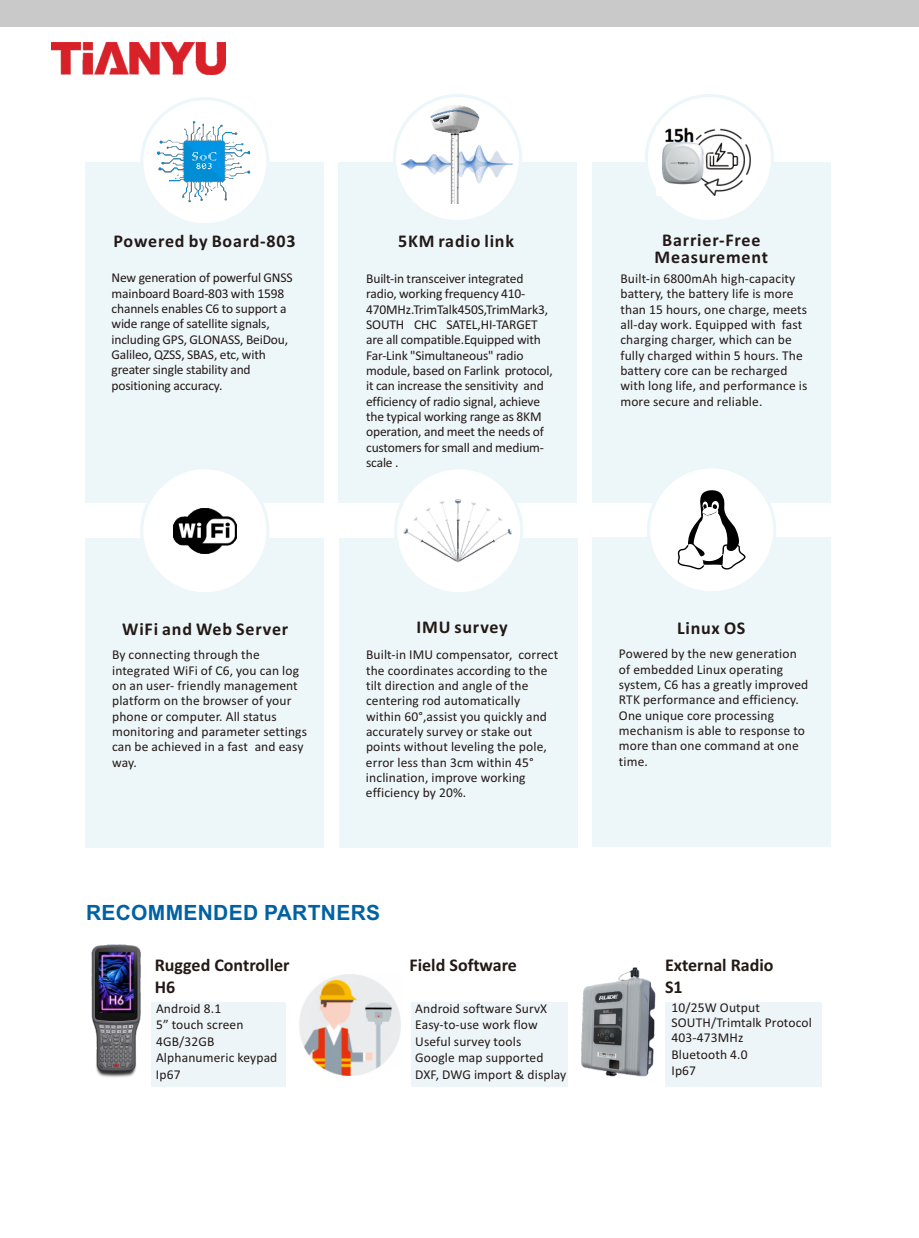
<style>
.page{position:relative;width:919px;height:1238px;background:#fff}
.page>*{position:absolute;margin:0;border:0;box-sizing:border-box;transform-origin:0 0}
.t1{font:700 21px "Arial";letter-spacing:.015em;color:#0062a2}
.t2{font:700 18px/16.2px "Calibri";letter-spacing:.045em;color:#231916;text-align:center}
.t3{font:700 18px/21.9px "Calibri";color:#231916}
.t4{font:13.5px/15.3px "Calibri";letter-spacing:.01em;color:#231916}
.t5{font:13.5px/15.3px "Calibri";letter-spacing:-.01em;color:#231916}
</style>
<div class="page">
<img style="left:299px;top:974px;width:101px;height:101px">
<div style="left:411px;top:1002px;width:156px;height:85px;background:#edf5f8"></div>
<div style="left:151px;top:1002px;width:134px;height:85px;background:#edf5f8"></div>
<div style="left:86px;top:537px;width:238px;height:310px;background:#edf6f9"></div>
<div style="left:338px;top:162px;width:238px;height:340px;background:#edf6f9"></div>
<div style="left:86px;top:162px;width:238px;height:340px;background:#edf6f9"></div>
<svg style="left:393px;top:94px;width:129px;height:126px"></svg>
<img style="left:395px;top:139px;width:123px;height:51px">
<img style="left:581px;top:967px;width:75px;height:110px">
<img style="left:91px;top:944px;width:49px;height:134px">
<svg style="left:140px;top:97px;width:129px;height:126px"></svg>
<img style="left:152px;top:109px;width:106px;height:106px">
<div style="left:592px;top:162px;width:238px;height:340px;background:#edf6f9"></div>
<svg style="left:645px;top:94px;width:129px;height:126px"></svg>
<div style="left:339px;top:537px;width:238px;height:310px;background:#edf6f9"></div>
<svg style="left:410px;top:469px;width:98px;height:123px"></svg>
<img style="left:389px;top:494px;width:139px;height:73px">
<div style="left:592px;top:537px;width:238px;height:309px;background:#edf6f9"></div>
<svg style="left:135px;top:469px;width:139px;height:123px"></svg>
<img style="left:173px;top:508px;width:63px;height:45px">
<svg style="left:642px;top:468px;width:139px;height:123px"></svg>
<div style="left:0;top:0;width:918px;height:26px;background:#c9c9ca"></div>
<div style="left:665px;top:1002px;width:157px;height:85px;background:#edf5f8"></div>
<img style="left:656px;top:127px;width:94px;height:68px">
<img style="left:426px;top:103px;width:56px;height:101px">
<img style="left:51px;top:43px;width:174px;height:31px">
<h2 class="t2" style="left:113px;top:234px;width:183px">Powered by Board-803</h2>
<p class="t5" style="left:111px;top:271px;width:183px">New generation of powerful GNSS mainboard Board-803 with 1598 channels enables C6 to support a wide range of satellite signals, including GPS, GLONASS, BeiDou,<br>Galileo, QZSS, SBAS, etc, with greater single stability and positioning accuracy.</p>
<h2 class="t2" style="left:398px;top:234px;width:117px">5KM radio link</h2>
<p class="t5" style="left:366px;top:272px;width:188px">Built-in transceiver integrated radio, working frequency 410-<br>470MHz.TrimTalk450S,TrimMark3,<br>SOUTH CHC SATEL,HI-TARGET are all compatible.Equipped with<br>Far-Link "Simultaneous" radio module, based on Farlink protocol, it can increase the sensitivity and efficiency of radio signal, achieve the typical working range as 8KM operation, and meet the needs of customers for small and medium&shy;scale .</p>
<h2 class="t2" style="left:654px;top:234px;width:115px">Barrier-Free<br>Measurement</h2>
<p class="t4" style="left:620px;top:272px;width:188px">Built-in 6800mAh high-capacity battery, the battery life is more than 15 hours, one charge, meets all-day work. Equipped with fast charging charger, which can be fully charged within 5 hours. The battery core can be recharged with long life, and performance is more secure and reliable.</p>
<h2 class="t2" style="left:122px;top:622px;width:167px">WiFi and Web Server</h2>
<p class="t4" style="left:112px;top:648px;width:196px">By connecting through the integrated WiFi of C6, you can log on an user- friendly management platform on the browser of your phone or computer. All status monitoring and parameter settings can be achieved in a fast and easy way.</p>
<h2 class="t2" style="left:416px;top:620px;width:93px">IMU survey</h2>
<p class="t4" style="left:366px;top:648px;width:194px">Built-in IMU compensator, correct the coordinates according to the tilt direction and angle of the centering rod automatically within 60°,assist you quickly and accurately survey or stake out points without leveling the pole, error less than 3cm within 45° inclination, improve working efficiency by 20%.</p>
<h1 class="t1" style="left:86px;top:904px;width:295px">RECOMMENDED PARTNERS</h1>
<h2 class="t3" style="left:155px;top:955px;width:136px">Rugged Controller<br>H6</h2>
<p class="t4" style="left:156px;top:1001px;width:89px;line-height:16.5px">Android 8.1<br>5” touch screen</p>
<p class="t4" style="left:156px;top:1050px;width:123px;line-height:16.5px">Alphanumeric keypad<br>Ip67</p>
<p class="t4" style="left:156px;top:1034px;width:60px">4GB/32GB</p>
<h2 class="t3" style="left:409px;top:955px;width:109px">Field Software</h2>
<p class="t4" style="left:415px;top:1001px;width:133px;line-height:16.5px">Android software SurvX<br>Easy-to-use work flow</p>
<p class="t4" style="left:415px;top:1067px;width:153px">DXF, DWG import &amp; display</p>
<p class="t4" style="left:415px;top:1034px;width:130px;line-height:16.5px">Useful survey tools<br>Google map supported</p>
<h2 class="t2" style="left:677px;top:621px;width:70px">Linux OS</h2>
<p class="t4" style="left:619px;top:647px;width:191px">Powered by the new generation of embedded Linux operating system, C6 has a greatly improved<br>RTK performance and efficiency.<br>One unique core processing mechanism is able to response to more than one command at one time.</p>
<h2 class="t3" style="left:665px;top:955px;width:110px">External Radio<br>S1</h2>
<p class="t4" style="left:671px;top:1000px;width:142px">10/25W Output<br>SOUTH/Trimtalk Protocol<br>403-473MHz</p>
<p class="t4" style="left:671px;top:1064px;width:26px">Ip67</p>
<p class="t4" style="left:671px;top:1047px;width:78px">Bluetooth 4.0</p>
</div>
